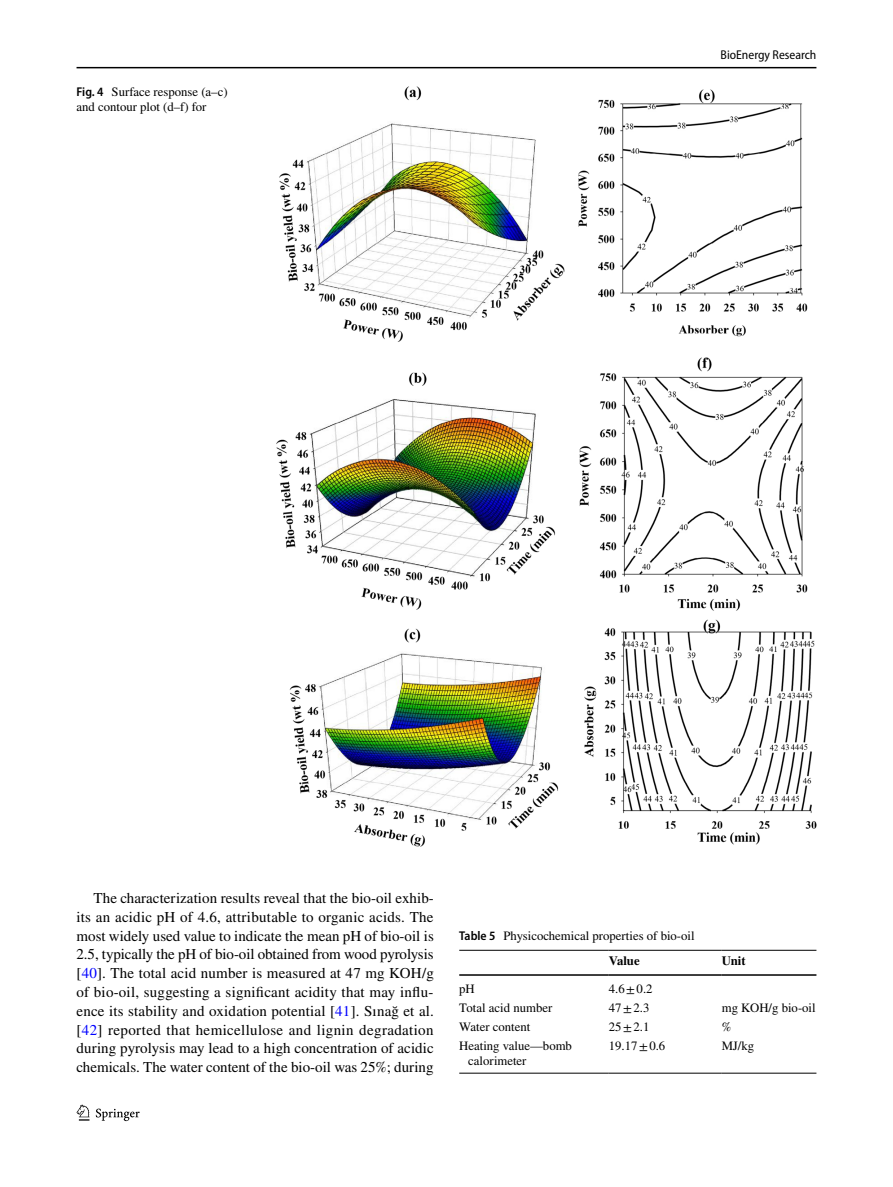
<style>
.page{position:relative;width:893px;height:1187px;background:#fff}
.page>*{position:absolute;margin:0;border:0;box-sizing:border-box;transform-origin:0 0}
.t1{font:15px/18.8px "STIX";color:#000;text-align:justify}
.t2{font:12.75px/15px "STIX";color:#000}
.t3{font:semi-condensed 12.75px "Myriad Pro";color:#000}
.t4{font:700 12.75px "STIX";color:#000}
.s1{font-family:"Myriad Pro";font-weight:600;font-stretch:semi-condensed}
.s2{color:#00f}
.s3{font-weight:700}
</style>
<div class="page">
<hr style="left:77px;top:67px;width:739px;height:1px;background:#000">
<svg style="left:77px;top:1104px;width:12px;height:16px"></svg>
<svg style="left:96px;top:1108px;width:44px;height:12px"></svg>
<img style="left:276px;top:87px;width:540px;height:759px">
<hr style="left:459px;top:949px;width:150px;height:1px;background:#000">
<hr style="left:459px;top:974px;width:150px;height:1px;background:#000">
<hr style="left:609px;top:949px;width:113px;height:1px;background:#000">
<hr style="left:609px;top:974px;width:113px;height:1px;background:#000">
<hr style="left:722px;top:949px;width:94px;height:1px;background:#000">
<hr style="left:722px;top:974px;width:94px;height:1px;background:#000">
<hr style="left:459px;top:1072px;width:150px;height:1px;background:#000">
<hr style="left:609px;top:1072px;width:113px;height:1px;background:#000">
<hr style="left:722px;top:1072px;width:94px;height:1px;background:#000">
<p class="t2" style="left:77px;top:85px;width:153px"><span class="s1">Fig. 4</span> Surface response (a–c) and contour plot (d–f) for</p>
<p class="t3" style="left:721px;top:48px;width:97px">BioEnergy Research</p>
<p class="t1" style="left:77px;top:889px;width:359px;text-indent:17px">The characterization results reveal that the bio-oil exhib&shy;its an acidic pH of 4.6, attributable to organic acids. The most widely used value to indicate the mean pH of bio-oil is 2.5, typically the pH of bio-oil obtained from wood pyrolysis [<span class="s2">40</span>]. The total acid number is measured at 47 mg KOH/g of bio-oil, suggesting a significant acidity that may influ&shy;ence its stability and oxidation potential [<span class="s2">41</span>]. Sınağ et al. [<span class="s2">42</span>] reported that hemicellulose and lignin degradation during pyrolysis may lead to a high concentration of acidic chemicals. The water content of the bio-oil was 25%; during</p>
<p class="t2" style="left:609px;top:923px;width:87px;line-height:25.5px;text-indent:-150px"><span class="s1">Table 5</span> Physicochemical properties of bio-oil<br><span class="s3">Value</span></p>
<p class="t4" style="left:722px;top:953px;width:25px">Unit</p>
<p class="t2" style="left:459px;top:982px;width:17px">pH</p>
<p class="t2" style="left:609px;top:982px;width:45px">4.6±0.2</p>
<p class="t2" style="left:459px;top:1001px;width:95px">Total acid number</p>
<p class="t2" style="left:609px;top:1001px;width:42px">47±2.3</p>
<p class="t2" style="left:722px;top:1001px;width:95px">mg KOH/g bio-oil</p>
<p class="t2" style="left:459px;top:1019px;width:73px">Water content</p>
<p class="t2" style="left:609px;top:1019px;width:42px">25±2.1</p>
<p class="t2" style="left:722px;top:1019px;width:11px">%</p>
<p class="t2" style="left:468px;top:1038px;width:105px;text-indent:-9px">Heating value—bomb calorimeter</p>
<p class="t2" style="left:609px;top:1038px;width:58px">19.17±0.6</p>
<p class="t2" style="left:722px;top:1038px;width:34px">MJ/kg</p>
</div>
